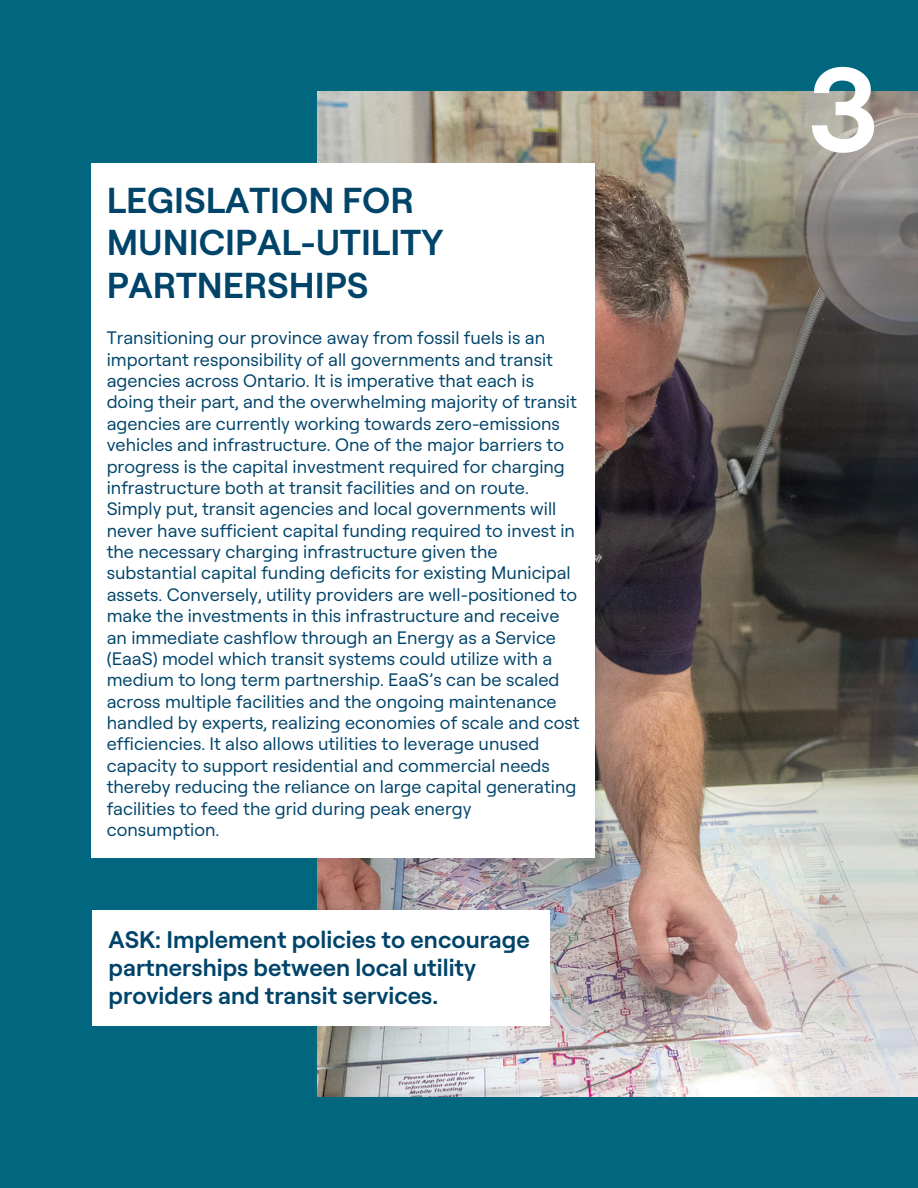
<style>
.page{position:relative;width:918px;height:1188px;background:#00677f}
.page>*{position:absolute;margin:0;border:0;box-sizing:border-box;transform-origin:0 0}
.t1{font:600 120px "Roobert";color:#fff}
.t2{font:600 36px/42.8px "Roobert";color:#00446a}
.t3{font:600 24px/28.2px "Roobert";color:#00446a}
.t4{font:18px/21.3px "Roobert";color:#00446a}
</style>
<div class="page">
<img style="left:318px;top:92px;width:600px;height:1004px">
<div style="left:92px;top:163px;width:503px;height:695px;background:#fff"></div>
<div style="left:92px;top:910px;width:458px;height:115px;background:#fff"></div>
<p class="t2" style="left:107px;top:177px;width:339px">LEGISLATION FOR<br>MUNICIPAL-UTILITY<br>PARTNERSHIPS</p>
<p class="t4" style="left:107px;top:327px;width:475px">Transitioning our province away from fossil fuels is an important responsibility of all governments and transit agencies across Ontario. It is imperative that each is doing their part, and the overwhelming majority of transit agencies are currently working towards zero-emissions vehicles and infrastructure. One of the major barriers to progress is the capital investment required for charging infrastructure both at transit facilities and on route.<br>Simply put, transit agencies and local governments will never have sufficient capital funding required to invest in the necessary charging infrastructure given the substantial capital funding deficits for existing Municipal assets. Conversely, utility providers are well-positioned to make the investments in this infrastructure and receive an immediate cashflow through an Energy as a Service (EaaS) model which transit systems could utilize with a medium to long term partnership. EaaS’s can be scaled across multiple facilities and the ongoing maintenance handled by experts, realizing economies of scale and cost efficiencies. It also allows utilities to leverage unused capacity to support residential and commercial needs thereby reducing the reliance on large capital generating facilities to feed the grid during peak energy consumption.</p>
<h1 class="t3" style="left:109px;top:925px;width:423px">ASK: Implement policies to encourage partnerships between local utility providers and transit services.</h1>
<p class="t1" style="left:808px;top:30px;width:72px">3</p>
</div>
